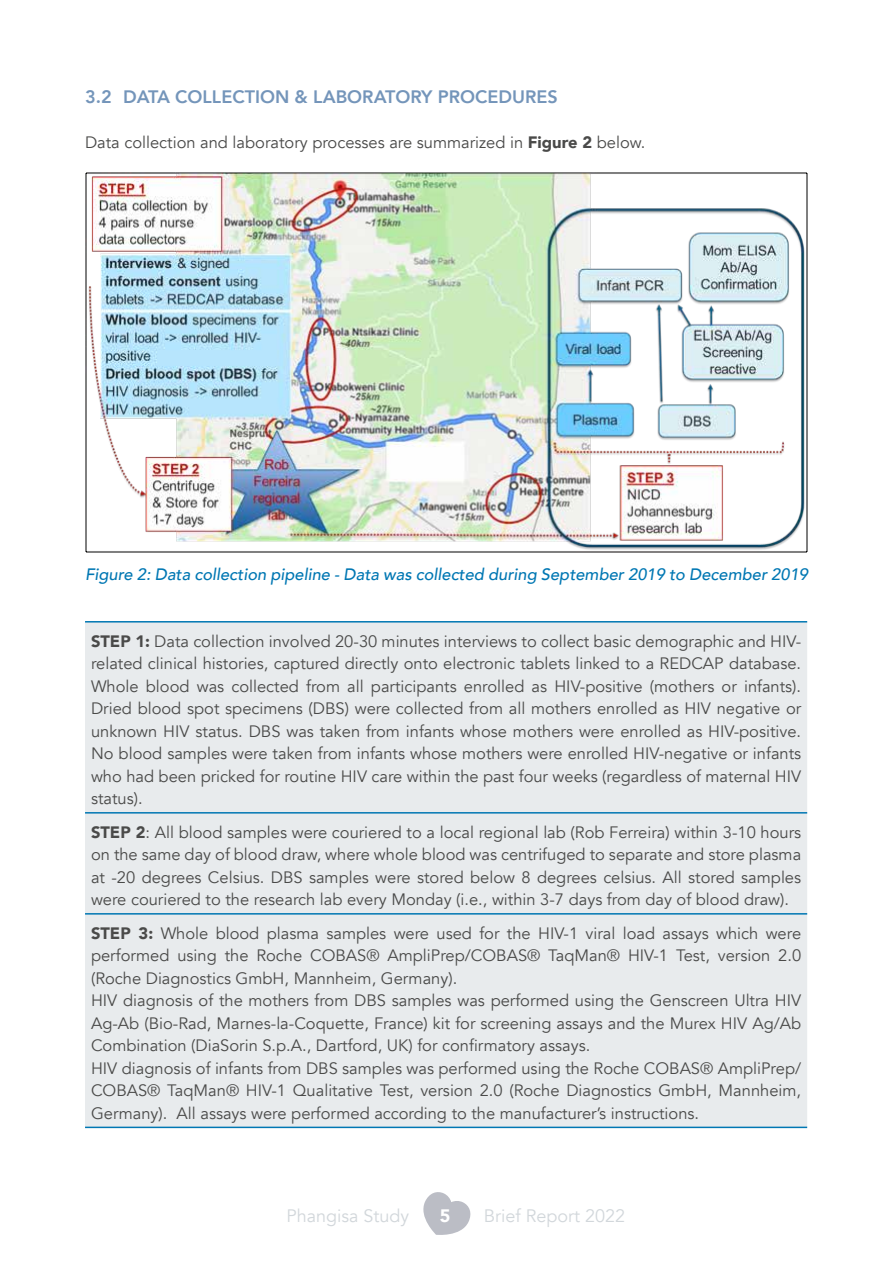
<style>
.page{position:relative;width:893px;height:1263px;background:#fff}
.page>*{position:absolute;margin:0;border:0;box-sizing:border-box;transform-origin:0 0}
.t1{font:800 18px "Avenir";color:#7495ba}
.t2{font:18px "Avenir";color:#d2d7db}
.t3{font:900 18px "Avenir";color:#fff}
.t4{font:16.5px/22.5px "Avenir";color:#4a4a49;text-align:justify}
.t5{font:italic 500 16.5px "Avenir";color:#0077b3}
.s1{font-weight:900}
</style>
<div class="page">
<svg style="left:423px;top:1192px;width:48px;height:43px"></svg>
<div style="left:85px;top:622px;width:722px;height:504px;background:#e8ebed"></div>
<hr style="left:85px;top:621px;width:722px;height:1px;background:#0077b3">
<hr style="left:85px;top:812px;width:722px;height:1px;background:#0077b3">
<hr style="left:85px;top:913px;width:722px;height:1px;background:#0077b3">
<hr style="left:85px;top:1126px;width:722px;height:2px;background:#0077b3">
<img style="left:85px;top:172px;width:723px;height:381px">
<p class="t1" style="left:85px;top:83px;width:474px">3.2 DATA COLLECTION &amp; LABORATORY PROCEDURES</p>
<p class="t4" style="left:85px;top:131px;width:562px">Data collection and laboratory processes are summarized in <span class="s1">Figure 2</span> below.</p>
<p class="t5" style="left:85px;top:565px;width:724px">Figure 2: Data collection pipeline - Data was collected during September 2019 to December 2019</p>
<p class="t4" style="left:91px;top:630px;width:712px"><span class="s1">STEP 1:</span> Data collection involved 20-30 minutes interviews to collect basic demographic and HIV&shy;related clinical histories, captured directly onto electronic tablets linked to a REDCAP database.<br>Whole blood was collected from all participants enrolled as HIV-positive (mothers or infants).<br>Dried blood spot specimens (DBS) were collected from all mothers enrolled as HIV negative or unknown HIV status. DBS was taken from infants whose mothers were enrolled as HIV-positive.<br>No blood samples were taken from infants whose mothers were enrolled HIV-negative or infants who had been pricked for routine HIV care within the past four weeks (regardless of maternal HIV status).</p>
<p class="t4" style="left:91px;top:821px;width:712px"><span class="s1">STEP 2</span>: All blood samples were couriered to a local regional lab (Rob Ferreira) within 3-10 hours on the same day of blood draw, where whole blood was centrifuged to separate and store plasma at -20 degrees Celsius. DBS samples were stored below 8 degrees celsius. All stored samples were couriered to the research lab every Monday (i.e., within 3-7 days from day of blood draw).</p>
<p class="t4" style="left:91px;top:922px;width:712px;text-align:left"><span class="s1">STEP 3:</span> Whole blood plasma samples were used for the HIV-1 viral load assays which were performed using the Roche COBAS® AmpliPrep/COBAS® TaqMan® HIV-1 Test, version 2.0 (Roche Diagnostics GmbH, Mannheim, Germany).<br>HIV diagnosis of the mothers from DBS samples was performed using the Genscreen Ultra HIV Ag-Ab (Bio-Rad, Marnes-la-Coquette, France) kit for screening assays and the Murex HIV Ag/Ab Combination (DiaSorin S.p.A., Dartford, UK) for confirmatory assays.<br>HIV diagnosis of infants from DBS samples was performed using the Roche COBAS® AmpliPrep/ COBAS® TaqMan® HIV-1 Qualitative Test, version 2.0 (Roche Diagnostics GmbH, Mannheim, Germany). All assays were performed according to the manufacturer’s instructions.</p>
<p class="t2" style="left:286px;top:1205px;width:124px">Phangisa Study</p>
<p class="t2" style="left:484px;top:1205px;width:143px">Brief Report 2022</p>
<p class="t3" style="left:440px;top:1200px;width:12px">5</p>
</div>
